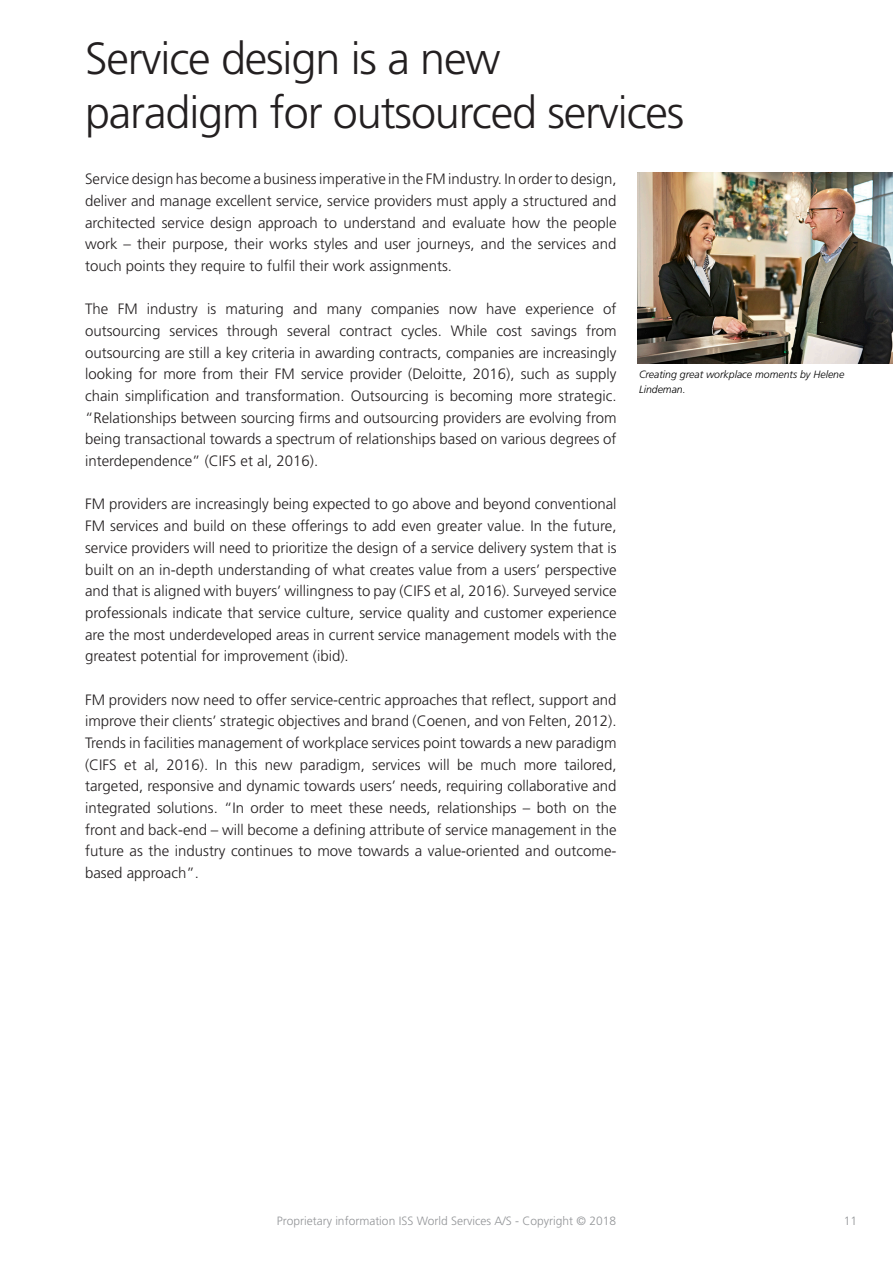
<style>
.page{position:relative;width:893px;height:1263px;background:#fff}
.page>*{position:absolute;margin:0;border:0;box-sizing:border-box;transform-origin:0 0}
.White_Paper_Header_f{font:300 45px "Frutiger";letter-spacing:-.025em;color:#231f20}
.White_Paper_body_tex{font:300 15px/21.8px "Frutiger";color:#231f20;text-align:justify}
.t1{font:300 12px "Frutiger";color:#939598}
.White_Paper_source_t{font:italic 300 10.5px/15px "Frutiger";color:#000}
</style>
<div class="page">
<img style="left:638px;top:172px;width:255px;height:192px">
<p class="White_Paper_Header_f" style="left:85px;top:33px;width:417px">Service design is a new</p>
<p class="White_Paper_Header_f" style="left:85px;top:87px;width:601px">paradigm for outsourced services</p>
<p class="White_Paper_body_tex" style="left:85px;top:168px;width:533px">Service design has become a business imperative in the FM industry. In order to design, deliver and manage excellent service, service providers must apply a structured and architected service design approach to understand and evaluate how the people work – their purpose, their works styles and user journeys, and the services and touch points they require to fulfil their work assignments.</p>
<p class="White_Paper_body_tex" style="left:85px;top:298px;width:533px">The FM industry is maturing and many companies now have experience of outsourcing services through several contract cycles. While cost savings from outsourcing are still a key criteria in awarding contracts, companies are increasingly looking for more from their FM service provider (Deloitte, 2016), such as supply chain simplification and transformation. Outsourcing is becoming more strategic. “Relationships between sourcing firms and outsourcing providers are evolving from being transactional towards a spectrum of relationships based on various degrees of interdependence” (CIFS et al, 2016).</p>
<p class="White_Paper_body_tex" style="left:85px;top:494px;width:533px">FM providers are increasingly being expected to go above and beyond conventional FM services and build on these offerings to add even greater value. In the future, service providers will need to prioritize the design of a service delivery system that is built on an in-depth understanding of what creates value from a users’ perspective and that is aligned with buyers’ willingness to pay (CIFS et al, 2016). Surveyed service professionals indicate that service culture, service quality and customer experience are the most underdeveloped areas in current service management models with the greatest potential for improvement (ibid).</p>
<p class="White_Paper_body_tex" style="left:85px;top:689px;width:533px">FM providers now need to offer service-centric approaches that reflect, support and improve their clients’ strategic objectives and brand (Coenen, and von Felten, 2012).<br>Trends in facilities management of workplace services point towards a new paradigm (CIFS et al, 2016). In this new paradigm, services will be much more tailored, targeted, responsive and dynamic towards users’ needs, requiring collaborative and integrated solutions. “In order to meet these needs, relationships – both on the front and back-end – will become a defining attribute of service management in the future as the industry continues to move towards a value-oriented and outcome&shy;based approach”.</p>
<p class="White_Paper_source_t" style="left:639px;top:367px;width:207px">Creating great workplace moments by Helene<br>Lindeman.</p>
<p class="t1" style="left:277px;top:1214px;width:341px">Proprietary information ISS World Services A/S - Copyright © 2018</p>
<p class="t1" style="left:844px;top:1214px;width:15px">11</p>
</div>
